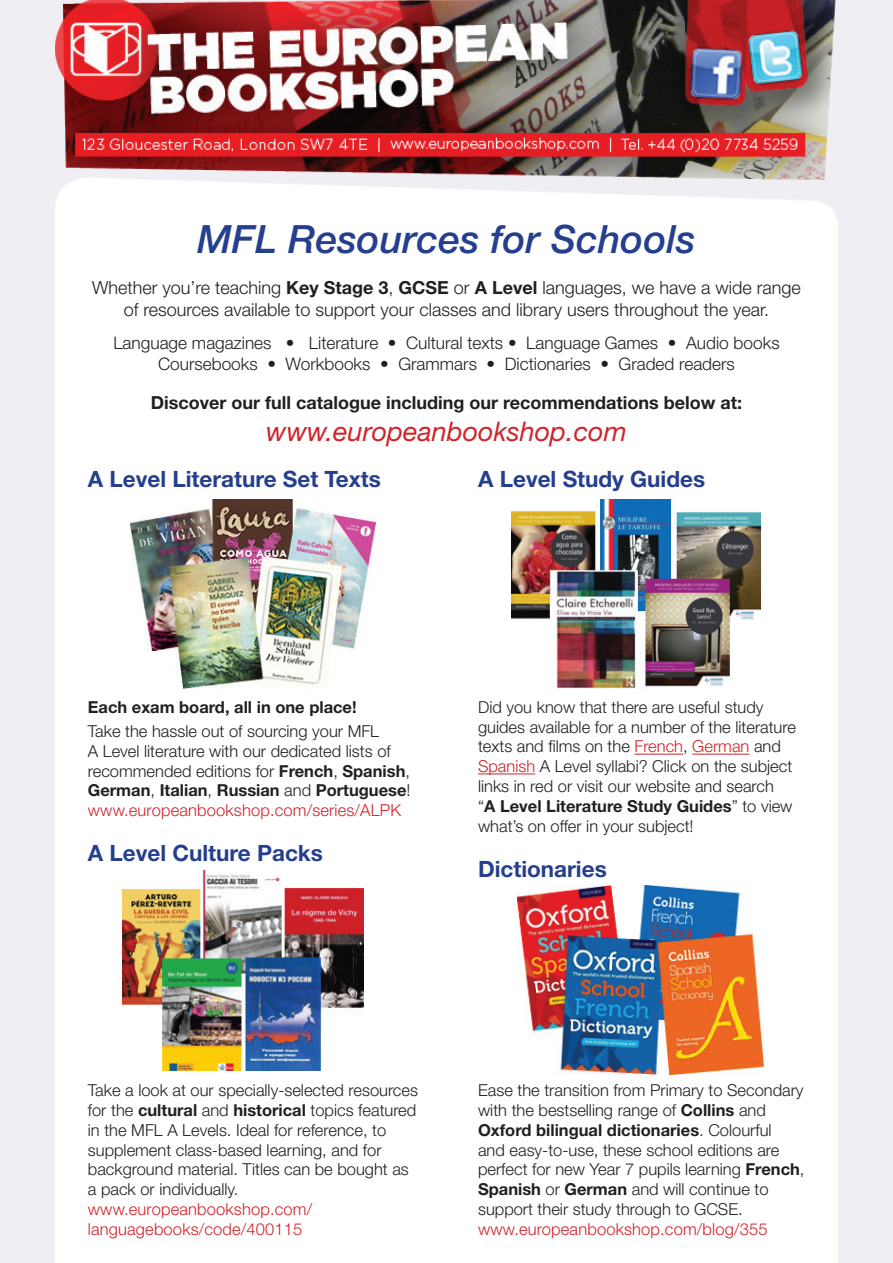
<style>
.page{position:relative;width:893px;height:1263px;background:#efeff3}
.page>*{position:absolute;margin:0;border:0;box-sizing:border-box;transform-origin:0 0}
.t1{font:italic 500 39px "Helvetica Neue";color:#253f8e}
.t2{font:italic 27px "Helvetica Neue";color:#d1232a}
.t3{font:700 22.5px "Helvetica Neue";color:#253f8e}
.t4{font:300 18px/21.6px "Helvetica Neue";color:#231f20;text-align:center}
.t5{font:700 18px "Helvetica Neue";color:#231f20}
.t6{font:300 17.25px/20.7px "Helvetica Neue";color:#231f20;text-align:center}
.t7{font:300 16.5px/19.8px "Helvetica Neue";color:#231f20}
.t8{font:300 16.5px/19.8px "Helvetica Neue";letter-spacing:.01em;color:#d1232a}
.t9{font:700 16.5px "Helvetica Neue";color:#231f20}
.s1{font-weight:700}
.s2{color:#d1232a}
</style>
<div class="page">
<div style="left:55px;top:220px;width:782px;height:1043px;background:#fff"></div>
<img style="left:55px;top:0;width:781px;height:220px">
<hr style="left:634px;top:754px;width:49px;height:1px;background:#d1232a">
<hr style="left:692px;top:754px;width:57px;height:1px;background:#d1232a">
<hr style="left:478px;top:773px;width:57px;height:1px;background:#d1232a">
<img style="left:130px;top:500px;width:246px;height:189px">
<img style="left:518px;top:885px;width:245px;height:190px">
<img style="left:511px;top:500px;width:251px;height:189px">
<img style="left:122px;top:871px;width:241px;height:199px">
<h1 class="t1" style="left:197px;top:216px;width:500px">MFL Resources for Schools</h1>
<p class="t4" style="left:92px;top:277px;width:710px">Whether you’re teaching <span class="s1">Key Stage 3</span>, <span class="s1">GCSE</span> or <span class="s1">A Level</span> languages, we have a wide range of resources available to support your classes and library users throughout the year.</p>
<p class="t6" style="left:113px;top:332px;width:668px">Language magazines • Literature • Cultural texts • Language Games • Audio books<br>Coursebooks • Workbooks • Grammars • Dictionaries • Graded readers</p>
<p class="t5" style="left:151px;top:391px;width:593px">Discover our full catalogue including our recommendations below at:</p>
<h2 class="t2" style="left:266px;top:415px;width:362px">www.europeanbookshop.com</h2>
<h3 class="t3" style="left:88px;top:465px;width:294px">A Level Literature Set Texts</h3>
<h3 class="t3" style="left:478px;top:465px;width:229px">A Level Study Guides</h3>
<p class="t9" style="left:88px;top:697px;width:270px">Each exam board, all in one place!</p>
<p class="t7" style="left:88px;top:721px;width:324px">Take the hassle out of sourcing your MFL<br>A Level literature with our dedicated lists of recommended editions for <span class="s1">French</span>, <span class="s1">Spanish</span>, <span class="s1">German</span>, <span class="s1">Italian</span>, <span class="s1">Russian</span> and <span class="s1">Portuguese</span>! <span class="s2">www.europeanbookshop.com/series/ALPK</span></p>
<h3 class="t3" style="left:88px;top:839px;width:237px">A Level Culture Packs</h3>
<p class="t7" style="left:478px;top:697px;width:319px">Did you know that there are useful study guides available for a number of the literature texts and films on the <span class="s2">French</span>, <span class="s2">German</span> and <span class="s2">Spanish</span> A Level syllabi? Click on the subject links in red or visit our website and search<br>“<span class="s1">A Level Literature Study Guides</span>” to view what’s on offer in your subject!</p>
<h3 class="t3" style="left:478px;top:855px;width:130px">Dictionaries</h3>
<p class="t7" style="left:88px;top:1080px;width:332px">Take a look at our specially-selected resources for the <span class="s1">cultural</span> and <span class="s1">historical</span> topics featured in the MFL A Levels. Ideal for reference, to supplement class-based learning, and for background material. Titles can be bought as a pack or individually.</p>
<p class="t8" style="left:88px;top:1199px;width:226px">www.europeanbookshop.com/ languagebooks/code/400115</p>
<p class="t7" style="left:478px;top:1080px;width:328px">Ease the transition from Primary to Secondary with the bestselling range of <span class="s1">Collins</span> and <span class="s1">Oxford bilingual dictionaries</span>. Colourful<br>and easy-to-use, these school editions are perfect for new Year 7 pupils learning <span class="s1">French</span>, <span class="s1">Spanish</span> or <span class="s1">German</span> and will continue to support their study through to GCSE.</p>
<p class="t8" style="left:478px;top:1219px;width:291px">www.europeanbookshop.com/blog/355</p>
</div>
